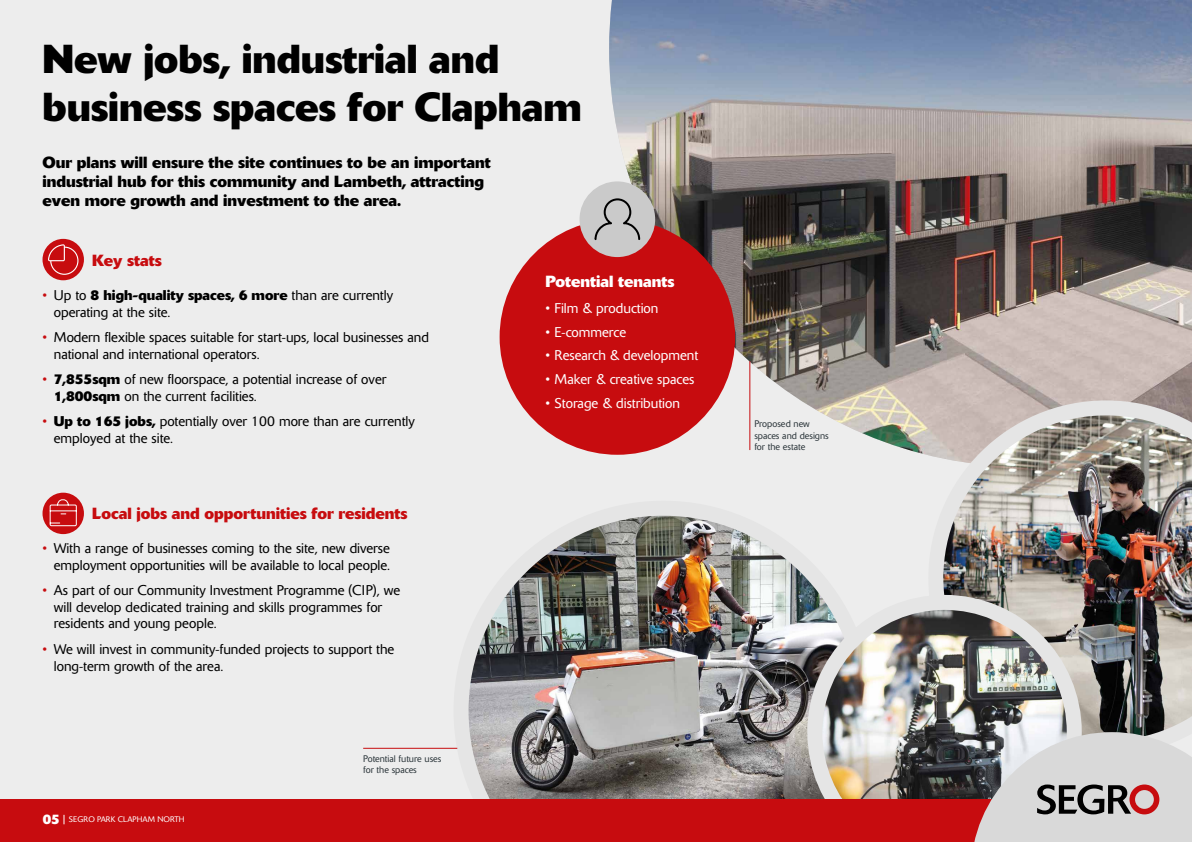
<style>
.page{position:relative;width:1192px;height:842px;background:#ededed}
.page>*{position:absolute;margin:0;border:0;box-sizing:border-box;transform-origin:0 0}
.t1{font:700 40px/48px "Delta BQ";color:#000}
.t2{font:700 16px/19.2px "Delta BQ";color:#000}
.t3{font:700 16px "Delta BQ";color:#c70c0f}
.t4{font:700 16px "Delta BQ";color:#fff}
.t5{font:300 14px/16.8px "Delta BQ";color:#000}
.t6{font:300 14px "Delta BQ";color:#fff}
.t7{font:300 9.5px/11.4px "Delta BQ";color:#2c363b}
.t8{font:300 8px "Delta BQ";letter-spacing:.02em;color:#fff}
.s1{color:#c70c0f}
.s2{font-weight:700}
.s3{font-weight:700;font-size:13.6px}
</style>
<div class="page">
<div style="left:43px;top:239px;width:41px;height:41px;background:#c70c0f;border-radius:50%"></div>
<div style="left:43px;top:493px;width:41px;height:41px;background:#c70c0f;border-radius:50%"></div>
<img style="left:609px;top:0;width:583px;height:455px">
<img style="left:454px;top:515px;width:366px;height:284px">
<img style="left:928px;top:400px;width:264px;height:332px">
<div style="left:500px;top:219px;width:235px;height:236px;background:#c70c0f;border-radius:50%"></div>
<div style="left:580px;top:181px;width:75px;height:76px;background:#cacaca;border-radius:50%"></div>
<svg style="left:594px;top:198px;width:47px;height:43px"></svg>
<svg style="left:48px;top:244px;width:30px;height:31px"></svg>
<svg style="left:49px;top:498px;width:28px;height:29px"></svg>
<hr style="left:363px;top:748px;width:94px;height:1px;background:#c70c0f">
<hr style="left:749px;top:361px;width:1px;height:89px;background:#c70c0f">
<img style="left:807px;top:595px;width:275px;height:204px">
<div style="left:0;top:799px;width:1192px;height:43px;background:#c70c0f"></div>
<svg style="left:971px;top:732px;width:221px;height:110px"></svg>
<h1 class="t1" style="left:43px;top:34px;width:541px">New jobs, industrial and business spaces for Clapham</h1>
<p class="t2" style="left:43px;top:153px;width:450px">Our plans will ensure the site continues to be an important industrial hub for this community and Lambeth, attracting even more growth and investment to the area.</p>
<p class="t3" style="left:92px;top:250px;width:71px">Key stats</p>
<p class="t5" style="left:54px;top:287px;width:341px;text-indent:-11px"><span class="s1">•</span> Up to <span class="s2">8 high-quality spaces, 6 more</span> than are currently operating at the site.</p>
<p class="t5" style="left:54px;top:329px;width:377px;text-indent:-11px"><span class="s1">•</span> Modern flexible spaces suitable for start-ups, local businesses and national and international operators.</p>
<p class="t5" style="left:54px;top:371px;width:334px;text-indent:-11px"><span class="s1">•</span> <span class="s2">7,855sqm</span> of new floorspace, a potential increase of over<br><span class="s2">1,800sqm</span> on the current facilities.</p>
<p class="t5" style="left:54px;top:413px;width:363px;text-indent:-11px"><span class="s1">•</span> <span class="s2">Up to 165 jobs,</span> potentially over 100 more than are currently employed at the site.</p>
<p class="t3" style="left:92px;top:503px;width:317px">Local jobs and opportunities for residents</p>
<p class="t5" style="left:43px;top:540px;width:349px;text-align:right"><span class="s1">•</span> With a range of businesses coming to the site, new diverse employment opportunities will be available to local people.</p>
<p class="t5" style="left:54px;top:582px;width:348px;text-indent:-11px"><span class="s1">•</span> As part of our Community Investment Programme (CIP), we will develop dedicated training and skills programmes for residents and young people.</p>
<p class="t5" style="left:54px;top:641px;width:342px;text-indent:-11px"><span class="s1">•</span> We will invest in community-funded projects to support the long-term growth of the area.</p>
<p class="t8" style="left:43px;top:815px;width:143px"><span class="s3">05</span> SEGRO PARK CLAPHAM NORTH</p>
<p class="t7" style="left:363px;top:753px;width:80px">Potential future uses for the spaces</p>
<p class="t4" style="left:546px;top:272px;width:131px">Potential tenants</p>
<p class="t6" style="left:546px;top:299px;width:114px">• Film &amp; production</p>
<p class="t6" style="left:546px;top:323px;width:82px">• E-commerce</p>
<p class="t6" style="left:546px;top:347px;width:154px">• Research &amp; development</p>
<p class="t6" style="left:546px;top:371px;width:150px">• Maker &amp; creative spaces</p>
<p class="t6" style="left:546px;top:395px;width:136px">• Storage &amp; distribution</p>
<p class="t7" style="left:754px;top:418px;width:76px">Proposed new spaces and designs for the estate</p>
</div>
